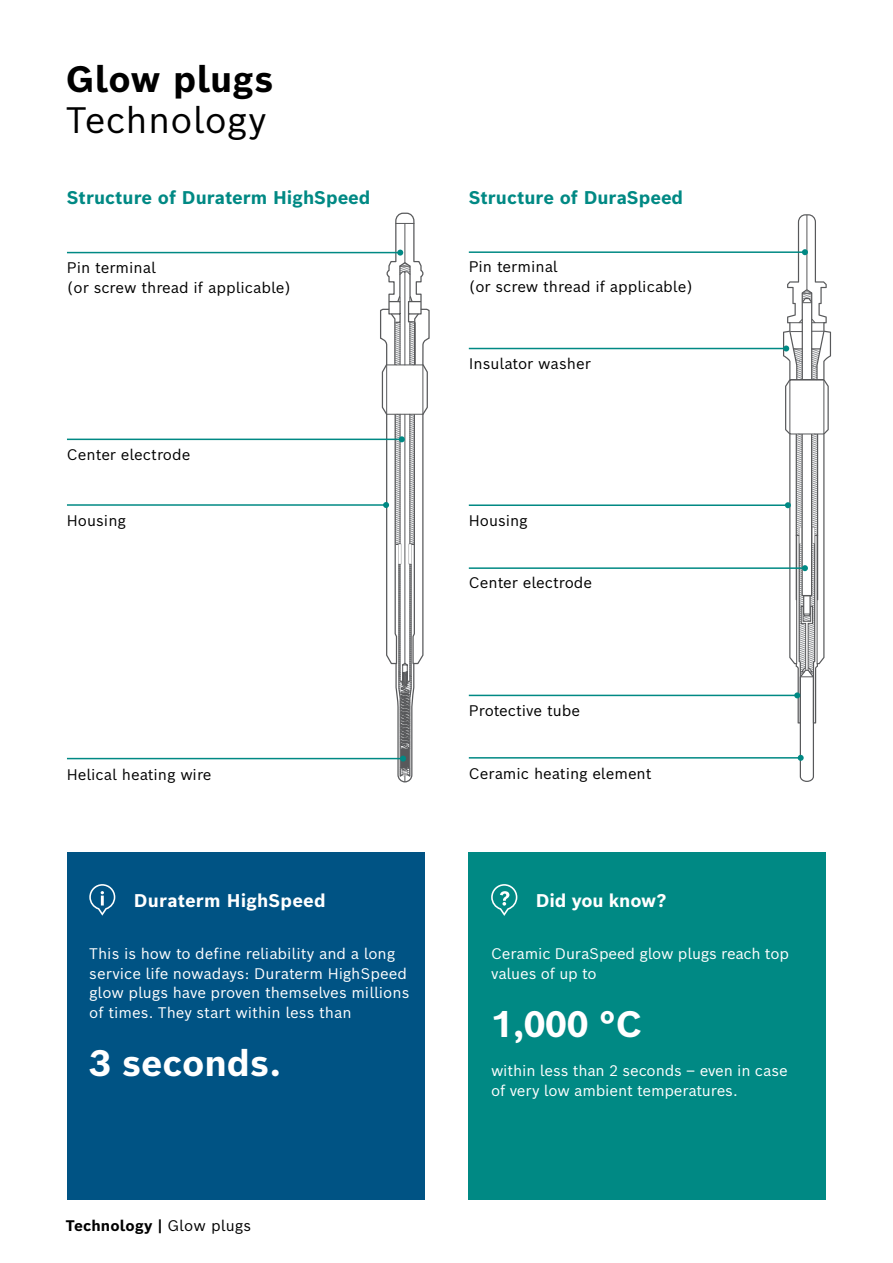
<style>
.page{position:relative;width:893px;height:1263px;background:#fff}
.page>*{position:absolute;margin:0;border:0;box-sizing:border-box;transform-origin:0 0}
.t1{font:700 36px "Bosch Sans";color:#fff}
.Subheadline_24pt{font:36px "Bosch Sans";letter-spacing:.01em;color:#000}
.Headline_24pt{font:700 36px "Bosch Sans";letter-spacing:.01em;color:#000}
.t2{font:700 18px "Bosch Sans";color:#008984}
.t3{font:700 18px "Bosch Sans";letter-spacing:.01em;color:#fff}
.t4{font:700 18px "Bosch Sans";letter-spacing:-.01em;color:#fff}
.t5{font:15px/19.5px "Bosch Sans";letter-spacing:-.01em;color:#fff}
.t6{font:15px "Bosch Sans";color:#000}
.t7{font:700 15px "Bosch Sans";letter-spacing:.01em;color:#000}
.s1{font-weight:400}
</style>
<div class="page">
<div style="left:67px;top:852px;width:357px;height:348px;background:#005384"></div>
<div style="left:469px;top:852px;width:357px;height:348px;background:#008984"></div>
<svg style="left:491px;top:884px;width:26px;height:32px"></svg>
<hr style="left:67px;top:758px;width:336px;height:1px;background:#008984">
<hr style="left:469px;top:757px;width:332px;height:1px;background:#008984">
<hr style="left:469px;top:567px;width:336px;height:2px;background:#008984">
<hr style="left:469px;top:348px;width:317px;height:1px;background:#008984">
<hr style="left:67px;top:252px;width:333px;height:1px;background:#008984">
<hr style="left:469px;top:251px;width:336px;height:2px;background:#008984">
<hr style="left:67px;top:504px;width:319px;height:2px;background:#008984">
<hr style="left:67px;top:439px;width:335px;height:1px;background:#008984">
<svg style="left:380px;top:213px;width:50px;height:569px"></svg>
<hr style="left:469px;top:695px;width:328px;height:1px;background:#008984">
<hr style="left:469px;top:504px;width:319px;height:2px;background:#008984">
<svg style="left:783px;top:214px;width:48px;height:568px"></svg>
<svg style="left:89px;top:884px;width:26px;height:32px"></svg>
<p class="Headline_24pt" style="left:66px;top:55px;width:209px">Glow plugs</p>
<p class="Subheadline_24pt" style="left:66px;top:96px;width:202px">Technology</p>
<p class="t2" style="left:67px;top:185px;width:305px">Structure of Duraterm HighSpeed</p>
<p class="t2" style="left:469px;top:185px;width:216px">Structure of DuraSpeed</p>
<p class="t6" style="left:67px;top:257px;width:90px">Pin terminal</p>
<p class="t6" style="left:67px;top:277px;width:226px">(or screw thread if applicable)</p>
<p class="t6" style="left:67px;top:444px;width:125px">Center electrode</p>
<p class="t6" style="left:67px;top:510px;width:60px">Housing</p>
<p class="t6" style="left:469px;top:257px;width:90px">Pin terminal</p>
<p class="t6" style="left:469px;top:276px;width:226px">(or screw thread if applicable)</p>
<p class="t6" style="left:469px;top:354px;width:124px">Insulator washer</p>
<p class="t6" style="left:469px;top:510px;width:60px">Housing</p>
<p class="t6" style="left:469px;top:573px;width:125px">Center electrode</p>
<p class="t6" style="left:469px;top:700px;width:113px">Protective tube</p>
<p class="t6" style="left:67px;top:764px;width:146px">Helical heating wire</p>
<p class="t6" style="left:469px;top:763px;width:184px">Ceramic heating element</p>
<p class="t3" style="left:134px;top:888px;width:193px">Duraterm HighSpeed</p>
<p class="t5" style="left:89px;top:943px;width:322px">This is how to define reliability and a long service life nowadays: Duraterm HighSpeed glow plugs have proven themselves millions of times. They start within less than</p>
<p class="t1" style="left:89px;top:1039px;width:193px">3 seconds.</p>
<p class="t7" style="left:66px;top:1216px;width:187px">Technology | <span class="s1">Glow plugs</span></p>
<p class="t4" style="left:536px;top:889px;width:132px">Did you know?</p>
<p class="t5" style="left:491px;top:943px;width:299px">Ceramic DuraSpeed glow plugs reach top</p>
<p class="t5" style="left:491px;top:963px;width:107px">values of up to</p>
<p class="t1" style="left:491px;top:1000px;width:153px">1,000 °C</p>
<p class="t5" style="left:491px;top:1060px;width:298px">within less than 2 seconds – even in case</p>
<p class="t5" style="left:491px;top:1080px;width:248px">of very low ambient temperatures.</p>
</div>
